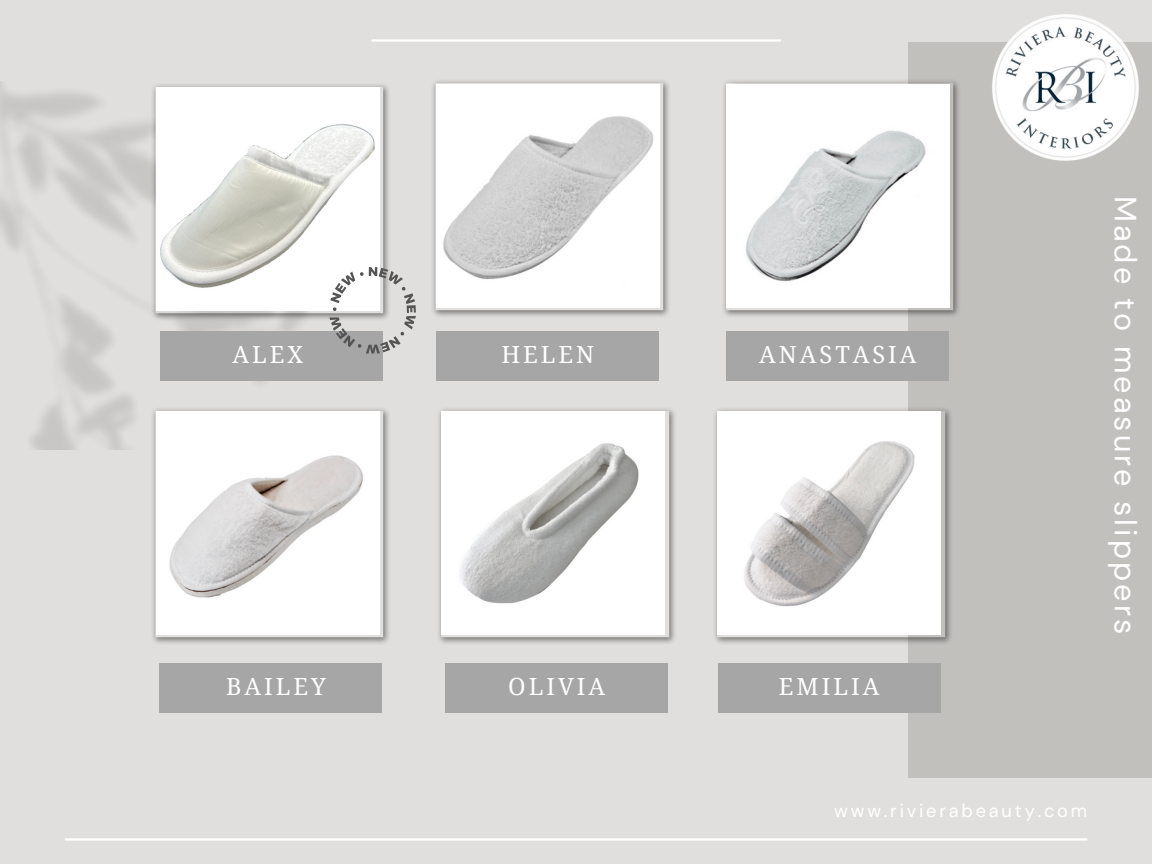
<style>
.page{position:relative;width:1152px;height:864px;background:#e0dfdd}
.page>*{position:absolute;margin:0;border:0;box-sizing:border-box;transform-origin:0 0}
.t1{font:30.6px "DM Sans";letter-spacing:.1em;color:#fff}
.t2{font:23.7px "Noto Serif";letter-spacing:.125em;color:#fff}
.t3{font:18.3px "DM Sans";letter-spacing:.15em;color:#fff}
</style>
<div class="page">
<div style="left:908px;top:42px;width:244px;height:736px;background:#c1c0bd"></div>
<img style="left:992px;top:14px;width:147px;height:147px">
<hr style="left:65px;top:838px;width:1022px;height:3px;background:#fff">
<hr style="left:372px;top:39px;width:409px;height:3px;background:#fff">
<img style="left:151px;top:83px;width:238px;height:239px">
<img style="left:156px;top:88px;width:223px;height:222px">
<div style="left:160px;top:331px;width:223px;height:50px;background:#a6a6a6"></div>
<img style="left:151px;top:407px;width:238px;height:236px">
<img style="left:156px;top:411px;width:223px;height:223px">
<div style="left:159px;top:663px;width:223px;height:50px;background:#a6a6a6"></div>
<img style="left:433px;top:81px;width:236px;height:235px">
<img style="left:436px;top:84px;width:223px;height:223px">
<img style="left:724px;top:81px;width:235px;height:235px">
<img style="left:726px;top:84px;width:223px;height:223px">
<div style="left:436px;top:331px;width:223px;height:50px;background:#a6a6a6"></div>
<div style="left:726px;top:331px;width:223px;height:50px;background:#a6a6a6"></div>
<img style="left:439px;top:409px;width:236px;height:234px">
<img style="left:442px;top:411px;width:223px;height:223px">
<img style="left:715px;top:409px;width:236px;height:234px">
<img style="left:718px;top:411px;width:223px;height:223px">
<div style="left:445px;top:663px;width:223px;height:50px;background:#a6a6a6"></div>
<div style="left:718px;top:663px;width:223px;height:49px;background:#a6a6a6"></div>
<svg style="left:329px;top:267px;width:87px;height:87px"></svg>
<p class="t2" style="left:232px;top:338px;width:72px">ALEX</p>
<p class="t2" style="left:226px;top:670px;width:101px">BAILEY</p>
<p class="t2" style="left:501px;top:338px;width:94px">HELEN</p>
<p class="t2" style="left:759px;top:338px;width:159px">ANASTASIA</p>
<p class="t2" style="left:508px;top:670px;width:99px">OLIVIA</p>
<p class="t2" style="left:779px;top:670px;width:102px">EMILIA</p>
<p class="t1" style="left:1145px;top:196px;width:440px;rotate:90deg">Made to measure slippers</p>
<p class="t3" style="left:834px;top:798px;width:254px">www.rivierabeauty.com</p>
</div>
